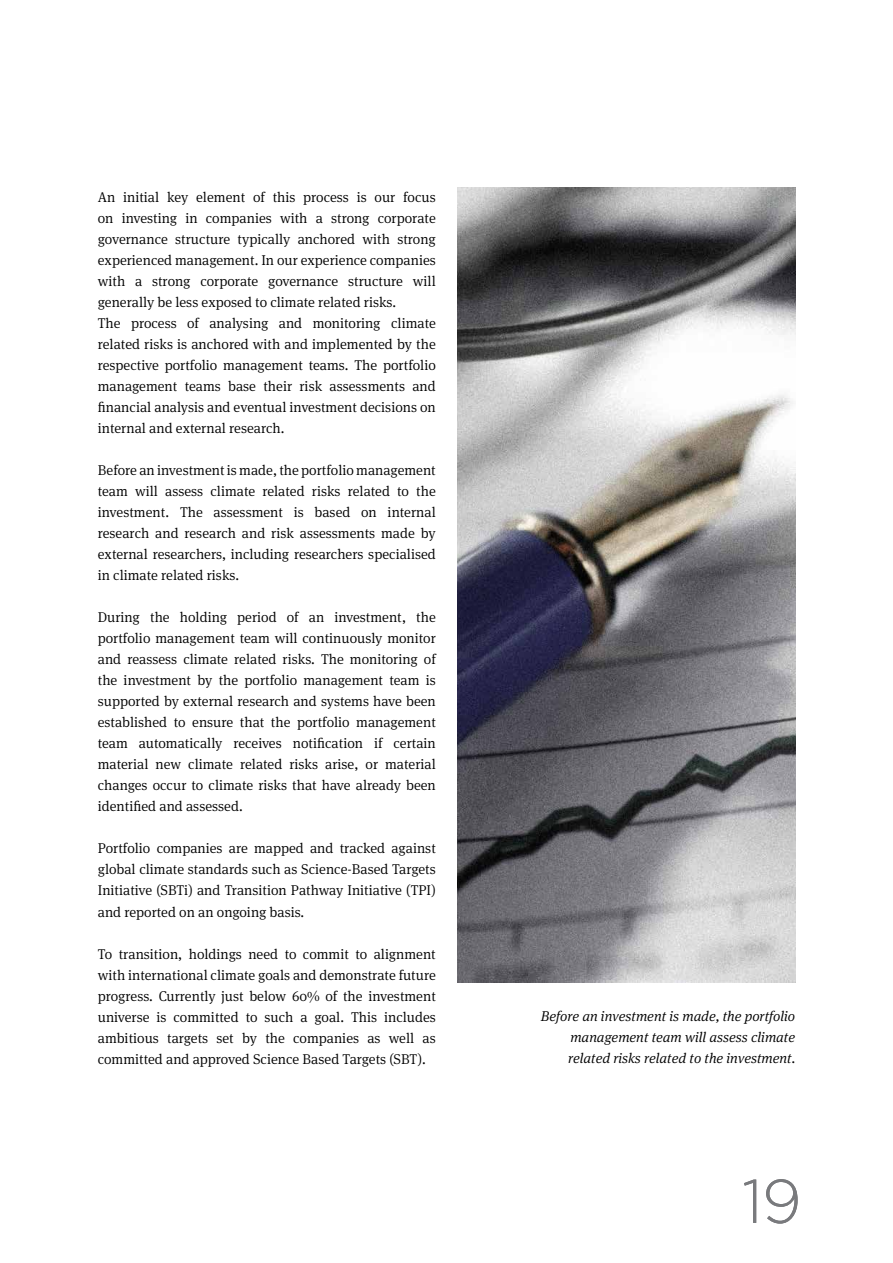
<style>
.page{position:relative;width:893px;height:1263px;background:#fff}
.page>*{position:absolute;margin:0;border:0;box-sizing:border-box;transform-origin:0 0}
.t1{font:300 61.5px "Gotham";color:#797a7d}
.t2{font:300 14.25px/21px "Meta Serif Pro";color:#000;text-align:justify}
.t3{font:italic 300 14.25px/21px "Meta Serif Pro";color:#000;text-align:justify}
</style>
<div class="page">
<img style="left:457px;top:187px;width:338px;height:795px">
<p class="t2" style="left:98px;top:186px;width:340px;text-align:left">An initial key element of this process is our focus on investing in companies with a strong corporate governance structure typically anchored with strong experienced management. In our experience companies with a strong corporate governance structure will generally be less exposed to climate related risks.<br>The process of analysing and monitoring climate related risks is anchored with and implemented by the respective portfolio management teams. The portfolio management teams base their risk assessments and financial analysis and eventual investment decisions on internal and external research.</p>
<p class="t2" style="left:98px;top:459px;width:340px">Before an investment is made, the portfolio management team will assess climate related risks related to the investment. The assessment is based on internal research and research and risk assessments made by external researchers, including researchers specialised in climate related risks.</p>
<p class="t2" style="left:98px;top:606px;width:340px">During the holding period of an investment, the portfolio management team will continuously monitor and reassess climate related risks. The monitoring of the investment by the portfolio management team is supported by external research and systems have been established to ensure that the portfolio management team automatically receives notification if certain material new climate related risks arise, or material changes occur to climate risks that have already been identified and assessed.</p>
<p class="t2" style="left:98px;top:837px;width:340px">Portfolio companies are mapped and tracked against global climate standards such as Science-Based Targets Initiative (SBTi) and Transition Pathway Initiative (TPI) and reported on an ongoing basis.</p>
<p class="t2" style="left:98px;top:942px;width:340px">To transition, holdings need to commit to alignment with international climate goals and demonstrate future progress. Currently just below 60% of the investment universe is committed to such a goal. This includes ambitious targets set by the companies as well as committed and approved Science Based Targets (SBT).</p>
<p class="t3" style="left:568px;top:1005px;width:229px;text-indent:-27px">Before an investment is made, the portfolio management team will assess climate related risks related to the investment.</p>
<h1 class="t1" style="left:742px;top:1162px;width:61px">19</h1>
</div>
